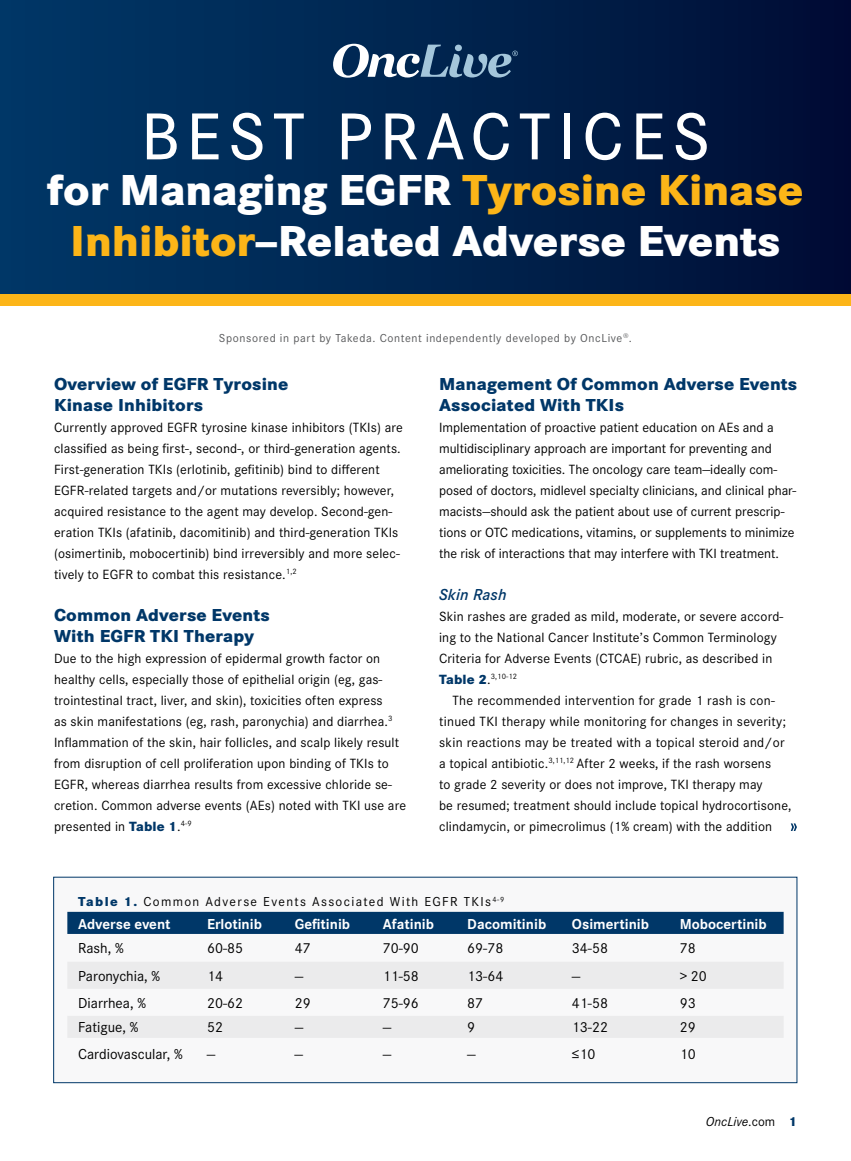
<style>
.page{position:relative;width:851px;height:1161px;background:#fff}
.page>*{position:absolute;margin:0;border:0;box-sizing:border-box;transform-origin:0 0}
.t1{font:500 68.85px "Corporate S";letter-spacing:.1em;color:#fff}
.t2{font:800 45px/51.3px "Corporate S";color:#fff;text-align:center}
.t3{font:800 18px/21px "Corporate S";letter-spacing:.01em;color:#003768}
.t4{font:italic 600 16.5px "Corporate S";letter-spacing:.01em;color:#003768}
.t5{font:15px "Corporate S";color:#000}
.t6{font:700 15px "Corporate S";color:#fff}
.t7{font:13.8px/21px "Corporate S";letter-spacing:.01em;color:#000}
.t8{font:13.5px "Corporate S";letter-spacing:.1em;color:#000}
.t9{font:italic 13.5px "Corporate S";color:#000}
.t10{font:12px "Corporate S";letter-spacing:.05em;color:#58595b}
.t11{font:8.1px "Corporate S";color:#000}
.s1{color:#fcb518}
.s2{font-weight:800;color:#003768}
.s3{font-weight:800;font-size:13.8px;color:#003768}
.s4{font-size:13.8px}
.s5{font-style:normal}
.s6{font-weight:800;font-style:normal;color:#003768}
</style>
<div class="page">
<div style="left:0;top:0;width:850px;height:297px;background:linear-gradient(to right,#003968,#000e35)"></div>
<div style="left:0;top:294px;width:850px;height:12px;background:#fcb518"></div>
<svg style="left:333px;top:44px;width:185px;height:34px"></svg>
<svg style="left:790px;top:823px;width:6px;height:8px"></svg>
<div style="left:54px;top:877px;width:742px;height:206px;background:#f8f8f9"></div>
<svg style="left:67px;top:911px;width:716px;height:1px"></svg>
<div style="left:67px;top:912px;width:716px;height:22px;background:#003768"></div>
<svg style="left:68px;top:962px;width:715px;height:76px;fill:#ebebec"></svg>
<div style="left:53px;top:877px;width:744px;height:206px;border:1px solid #003768"></div>
<h1 class="t1" style="left:141px;top:97px;width:570px">BEST PRACTICES</h1>
<h2 class="t2" style="left:47px;top:165px;width:757px">for Managing EGFR <span class="s1">Tyrosine Kinase<br>Inhibitor</span>–Related Adverse Events</h2>
<p class="t10" style="left:219px;top:331px;width:414px">Sponsored in part by Takeda. Content independently developed by OncLive<sup>®</sup>.</p>
<h3 class="t3" style="left:54px;top:374px;width:236px">Overview of EGFR Tyrosine<br>Kinase Inhibitors</h3>
<p class="t7" style="left:54px;top:417px;width:350px">Currently approved EGFR tyrosine kinase inhibitors (TKIs) are classified as being first-, second-, or third-generation agents.<br>First-generation TKIs (erlotinib, gefitinib) bind to different EGFR-related targets and/or mutations reversibly; however, acquired resistance to the agent may develop. Second-gen&shy;eration TKIs (afatinib, dacomitinib) and third-generation TKIs (osimertinib, mobocertinib) bind irreversibly and more selec&shy;tively to EGFR to combat this resistance.<sup>1,2</sup></p>
<h3 class="t3" style="left:54px;top:605px;width:217px">Common Adverse Events<br>With EGFR TKI Therapy</h3>
<p class="t7" style="left:54px;top:648px;width:353px">Due to the high expression of epidermal growth factor on healthy cells, especially those of epithelial origin (eg, gas&shy;trointestinal tract, liver, and skin), toxicities often express<br>as skin manifestations (eg, rash, paronychia) and diarrhea.<sup>3<br></sup>Inflammation of the skin, hair follicles, and scalp likely result from disruption of cell proliferation upon binding of TKIs to EGFR, whereas diarrhea results from excessive chloride se&shy;cretion. Common adverse events (AEs) noted with TKI use are presented in <span class="s2">Table 1</span>.<sup>4-9</sup></p>
<h3 class="t3" style="left:439px;top:374px;width:359px">Management Of Common Adverse Events<br>Associated With TKIs</h3>
<p class="t7" style="left:439px;top:417px;width:359px">Implementation of proactive patient education on AEs and a multidisciplinary approach are important for preventing and ameliorating toxicities. The oncology care team—ideally com&shy;posed of doctors, midlevel specialty clinicians, and clinical phar&shy;macists—should ask the patient about use of current prescrip&shy;tions or OTC medications, vitamins, or supplements to minimize the risk of interactions that may interfere with TKI treatment.</p>
<p class="t4" style="left:439px;top:585px;width:69px">Skin Rash</p>
<p class="t7" style="left:439px;top:606px;width:346px">Skin rashes are graded as mild, moderate, or severe accord&shy;ing to the National Cancer Institute’s Common Terminology<br>Criteria for Adverse Events (CTCAE) rubric, as described in</p>
<p class="t11" style="left:439px;top:672px;width:79px"><span class="s3">Table 2</span><span class="s4">.</span>3,10-12</p>
<p class="t7" style="left:439px;top:690px;width:354px;text-indent:14px">The recommended intervention for grade 1 rash is con&shy;tinued TKI therapy while monitoring for changes in severity; skin reactions may be treated with a topical steroid and/or a topical antibiotic.<sup>3,11,12</sup> After 2 weeks, if the rash worsens<br>to grade 2 severity or does not improve, TKI therapy may<br>be resumed; treatment should include topical hydrocortisone, clindamycin, or pimecrolimus (1% cream) with the addition</p>
<p class="t8" style="left:78px;top:894px;width:428px"><span class="s2">Table 1.</span> Common Adverse Events Associated With EGFR TKIs<sup>4-9</sup></p>
<p class="t6" style="left:78px;top:915px;width:94px">Adverse event</p>
<p class="t6" style="left:207px;top:915px;width:57px">Erlotinib</p>
<p class="t6" style="left:295px;top:915px;width:57px">Gefitinib</p>
<p class="t6" style="left:383px;top:915px;width:53px">Afatinib</p>
<p class="t6" style="left:467px;top:915px;width:80px">Dacomitinib</p>
<p class="t6" style="left:572px;top:915px;width:79px">Osimertinib</p>
<p class="t6" style="left:679px;top:915px;width:89px">Mobocertinib</p>
<p class="t5" style="left:78px;top:940px;width:47px">Rash, %</p>
<p class="t5" style="left:207px;top:940px;width:38px">60-85</p>
<p class="t5" style="left:295px;top:940px;width:17px">47</p>
<p class="t5" style="left:383px;top:940px;width:38px">70-90</p>
<p class="t5" style="left:467px;top:940px;width:38px">69-78</p>
<p class="t5" style="left:572px;top:940px;width:38px">34-58</p>
<p class="t5" style="left:679px;top:940px;width:17px">78</p>
<p class="t5" style="left:78px;top:967px;width:84px">Paronychia, %</p>
<p class="t5" style="left:207px;top:967px;width:17px">14</p>
<p class="t5" style="left:295px;top:967px;width:10px">—</p>
<p class="t5" style="left:383px;top:967px;width:38px">11-58</p>
<p class="t5" style="left:467px;top:967px;width:38px">13-64</p>
<p class="t5" style="left:572px;top:967px;width:10px">—</p>
<p class="t5" style="left:679px;top:967px;width:29px">&gt; 20</p>
<p class="t5" style="left:78px;top:994px;width:69px">Diarrhea, %</p>
<p class="t5" style="left:207px;top:994px;width:38px">20-62</p>
<p class="t5" style="left:295px;top:994px;width:17px">29</p>
<p class="t5" style="left:383px;top:994px;width:38px">75-96</p>
<p class="t5" style="left:467px;top:994px;width:17px">87</p>
<p class="t5" style="left:572px;top:994px;width:38px">41-58</p>
<p class="t5" style="left:679px;top:994px;width:17px">93</p>
<p class="t5" style="left:78px;top:1019px;width:62px">Fatigue, %</p>
<p class="t5" style="left:207px;top:1019px;width:17px">52</p>
<p class="t5" style="left:295px;top:1019px;width:10px">—</p>
<p class="t5" style="left:383px;top:1019px;width:10px">—</p>
<p class="t5" style="left:467px;top:1019px;width:9px">9</p>
<p class="t5" style="left:572px;top:1019px;width:38px">13-22</p>
<p class="t5" style="left:679px;top:1019px;width:17px">29</p>
<p class="t5" style="left:78px;top:1046px;width:106px">Cardiovascular, %</p>
<p class="t5" style="left:207px;top:1046px;width:10px">—</p>
<p class="t5" style="left:294px;top:1046px;width:10px">—</p>
<p class="t5" style="left:383px;top:1046px;width:10px">—</p>
<p class="t5" style="left:467px;top:1046px;width:10px">—</p>
<p class="t5" style="left:572px;top:1046px;width:25px">≤10</p>
<p class="t5" style="left:679px;top:1046px;width:17px">10</p>
<p class="t9" style="left:705px;top:1114px;width:93px">OncLive<span class="s5">.com</span> <span class="s6">1</span></p>
</div>
